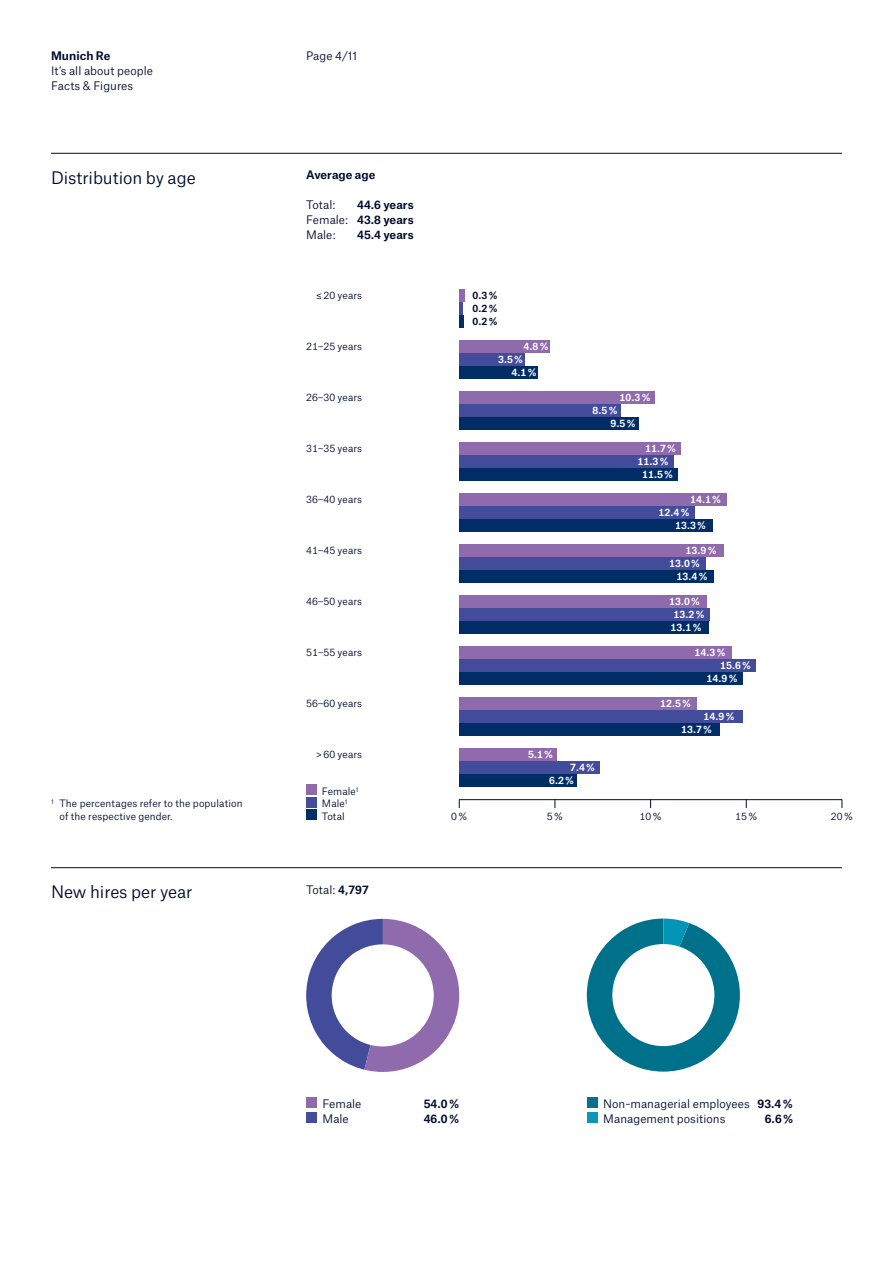
<style>
.page{position:relative;width:893px;height:1263px;background:#fff}
.page>*{position:absolute;margin:0;border:0;box-sizing:border-box;transform-origin:0 0}
.t1{font:16.5px "Munich Re Neue";letter-spacing:-.005em;color:#010a2d}
.t2{font:11.25px/14.9px "Munich Re Neue";letter-spacing:.005em;color:#010a2d}
.t3{font:700 11.25px/14.9px "Munich Re Neue";letter-spacing:.005em;color:#010a2d;text-align:justify}
.t4{font:9.75px/12.8px "Munich Re Neue";letter-spacing:.01em;color:#010a2d}
.t5{font:700 9.75px/12.8px "Munich Re Neue";letter-spacing:.01em;color:#fff}
.t6{font:700 9.75px/12.8px "Munich Re Neue";color:#010a2d;text-align:justify}
.s1{font-weight:400}
.s2{font-weight:700}
</style>
<div class="page">
<div style="left:459px;top:315px;width:5px;height:12px;background:#002d66"></div>
<div style="left:459px;top:366px;width:79px;height:12px;background:#002d66"></div>
<div style="left:459px;top:417px;width:180px;height:12px;background:#002d66"></div>
<div style="left:459px;top:468px;width:219px;height:13px;background:#002d66"></div>
<div style="left:459px;top:519px;width:253px;height:13px;background:#002d66"></div>
<div style="left:459px;top:570px;width:255px;height:13px;background:#002d66"></div>
<div style="left:459px;top:621px;width:249px;height:13px;background:#002d66"></div>
<div style="left:459px;top:672px;width:284px;height:13px;background:#002d66"></div>
<div style="left:459px;top:723px;width:261px;height:13px;background:#002d66"></div>
<div style="left:459px;top:774px;width:118px;height:13px;background:#002d66"></div>
<hr style="left:459px;top:302px;width:4px;height:13px;background:#434b9b">
<div style="left:459px;top:353px;width:66px;height:13px;background:#434b9b"></div>
<div style="left:459px;top:404px;width:162px;height:13px;background:#434b9b"></div>
<div style="left:459px;top:455px;width:215px;height:13px;background:#434b9b"></div>
<div style="left:459px;top:506px;width:236px;height:13px;background:#434b9b"></div>
<div style="left:459px;top:557px;width:247px;height:13px;background:#434b9b"></div>
<div style="left:459px;top:608px;width:251px;height:13px;background:#434b9b"></div>
<div style="left:459px;top:659px;width:297px;height:13px;background:#434b9b"></div>
<div style="left:459px;top:710px;width:284px;height:13px;background:#434b9b"></div>
<div style="left:459px;top:761px;width:141px;height:13px;background:#434b9b"></div>
<div style="left:459px;top:289px;width:6px;height:13px;background:#8f6aac"></div>
<div style="left:459px;top:340px;width:91px;height:13px;background:#8f6aac"></div>
<div style="left:459px;top:391px;width:196px;height:13px;background:#8f6aac"></div>
<div style="left:459px;top:442px;width:222px;height:13px;background:#8f6aac"></div>
<div style="left:459px;top:493px;width:268px;height:13px;background:#8f6aac"></div>
<div style="left:459px;top:544px;width:264px;height:13px;background:#8f6aac"></div>
<div style="left:459px;top:595px;width:247px;height:13px;background:#8f6aac"></div>
<div style="left:459px;top:646px;width:272px;height:13px;background:#8f6aac"></div>
<div style="left:459px;top:697px;width:238px;height:13px;background:#8f6aac"></div>
<div style="left:459px;top:748px;width:98px;height:13px;background:#8f6aac"></div>
<hr style="left:51px;top:153px;width:791px;height:1px;background:#010a2d">
<div style="left:306px;top:784px;width:11px;height:11px;background:#906bac"></div>
<div style="left:306px;top:797px;width:11px;height:10px;background:#454c9b"></div>
<div style="left:306px;top:809px;width:11px;height:11px;background:#042f66"></div>
<hr style="left:459px;top:799px;width:383px;height:1px;background:#010a2d">
<svg style="left:306px;top:919px;width:153px;height:153px"></svg>
<svg style="left:587px;top:918px;width:153px;height:153px"></svg>
<hr style="left:51px;top:867px;width:791px;height:1px;background:#010a2d">
<div style="left:306px;top:1097px;width:11px;height:11px;background:#906bac"></div>
<div style="left:306px;top:1112px;width:11px;height:11px;background:#454c9b"></div>
<div style="left:587px;top:1097px;width:10px;height:11px;background:#08718a"></div>
<div style="left:587px;top:1112px;width:10px;height:11px;background:#0c95b7"></div>
<p class="t3" style="left:51px;top:47px;width:61px">Munich Re</p>
<p class="t2" style="left:51px;top:62px;width:103px">It’s all about people<br>Facts &amp; Figures</p>
<p class="t2" style="left:306px;top:47px;width:53px">Page 4/11</p>
<h1 class="t1" style="left:51px;top:164px;width:146px">Distribution by age</h1>
<p class="t3" style="left:306px;top:166px;width:71px">Average age</p>
<p class="t2" style="left:306px;top:196px;width:31px">Total:</p>
<p class="t3" style="left:306px;top:196px;width:109px;text-indent:51px">44.6 years <span class="s1">Female:</span> 43.8 years <span class="s1">Male:</span></p>
<p class="t3" style="left:357px;top:226px;width:58px">45.4 years</p>
<p class="t4" style="left:316px;top:288px;width:48px">≤ 20 years</p>
<p class="t6" style="left:473px;top:288px;width:27px">0.3 % 0.2 % 0.2 %</p>
<p class="t4" style="left:306px;top:339px;width:58px">21–25 years</p>
<p class="t5" style="left:524px;top:339px;width:27px">4.8 %</p>
<p class="t5" style="left:512px;top:352px;width:27px;text-indent:-13px">3.5 %<br>4.1 %</p>
<p class="t4" style="left:306px;top:390px;width:58px">26–30 years</p>
<p class="t4" style="left:306px;top:441px;width:58px">31–35 years</p>
<p class="t5" style="left:620px;top:390px;width:32px">10.3 %</p>
<p class="t5" style="left:611px;top:403px;width:27px;text-indent:-18px">8.5 %<br>9.5 %</p>
<p class="t5" style="left:645px;top:441px;width:32px">11.7 %</p>
<p class="t5" style="left:638px;top:454px;width:32px">11.3 %</p>
<p class="t5" style="left:642px;top:467px;width:32px">11.5 %</p>
<p class="t4" style="left:306px;top:492px;width:58px">36–40 years</p>
<p class="t4" style="left:306px;top:543px;width:58px">41–45 years</p>
<p class="t4" style="left:306px;top:594px;width:58px">46–50 years</p>
<p class="t4" style="left:306px;top:645px;width:58px">51–55 years</p>
<p class="t4" style="left:306px;top:696px;width:58px">56–60 years</p>
<p class="t5" style="left:690px;top:492px;width:32px">14.1 %</p>
<p class="t5" style="left:675px;top:505px;width:32px;text-indent:-16px">12.4 %<br>13.3 %</p>
<p class="t5" style="left:669px;top:543px;width:49px;text-indent:16px">13.9 %<br>13.0 %</p>
<p class="t5" style="left:677px;top:569px;width:32px">13.4 %</p>
<p class="t5" style="left:669px;top:594px;width:37px;text-align:center">13.0 %<br>13.2 %<br>13.1 %</p>
<p class="t5" style="left:695px;top:645px;width:32px">14.3 %</p>
<p class="t5" style="left:720px;top:658px;width:32px">15.6 %</p>
<p class="t5" style="left:707px;top:671px;width:32px">14.9 %</p>
<p class="t5" style="left:660px;top:696px;width:32px">12.5 %</p>
<p class="t5" style="left:681px;top:709px;width:55px;text-indent:23px">14.9 %<br>13.7 %</p>
<p class="t4" style="left:316px;top:747px;width:48px">&gt; 60 years</p>
<p class="t5" style="left:528px;top:747px;width:27px">5.1 %</p>
<p class="t5" style="left:549px;top:760px;width:48px;text-indent:21px">7.4 %<br>6.2 %</p>
<p class="t4" style="left:60px;top:796px;width:185px;text-indent:-9px"><sup>1</sup> The percentages refer to the population of the respective gender.</p>
<p class="t4" style="left:322px;top:783px;width:38px">Female<sup>1<br></sup>Male<sup>1<br></sup>Total</p>
<p class="t4" style="left:451px;top:809px;width:18px">0 %</p>
<p class="t4" style="left:547px;top:809px;width:18px">5 %</p>
<p class="t4" style="left:640px;top:809px;width:23px">10 %</p>
<p class="t4" style="left:735px;top:809px;width:23px">15 %</p>
<p class="t4" style="left:831px;top:809px;width:23px">20 %</p>
<h1 class="t1" style="left:51px;top:878px;width:143px">New hires per year</h1>
<p class="t2" style="left:306px;top:881px;width:64px">Total: <span class="s2">4,797</span></p>
<p class="t2" style="left:323px;top:1095px;width:40px">Female</p>
<p class="t3" style="left:424px;top:1095px;width:37px">54.0 %</p>
<p class="t2" style="left:323px;top:1110px;width:28px">Male</p>
<p class="t3" style="left:424px;top:1110px;width:37px">46.0 %</p>
<p class="t2" style="left:603px;top:1095px;width:191px">Non-managerial employees <span class="s2">93.4 %<br></span>Management positions</p>
<p class="t3" style="left:765px;top:1110px;width:30px">6.6 %</p>
</div>
